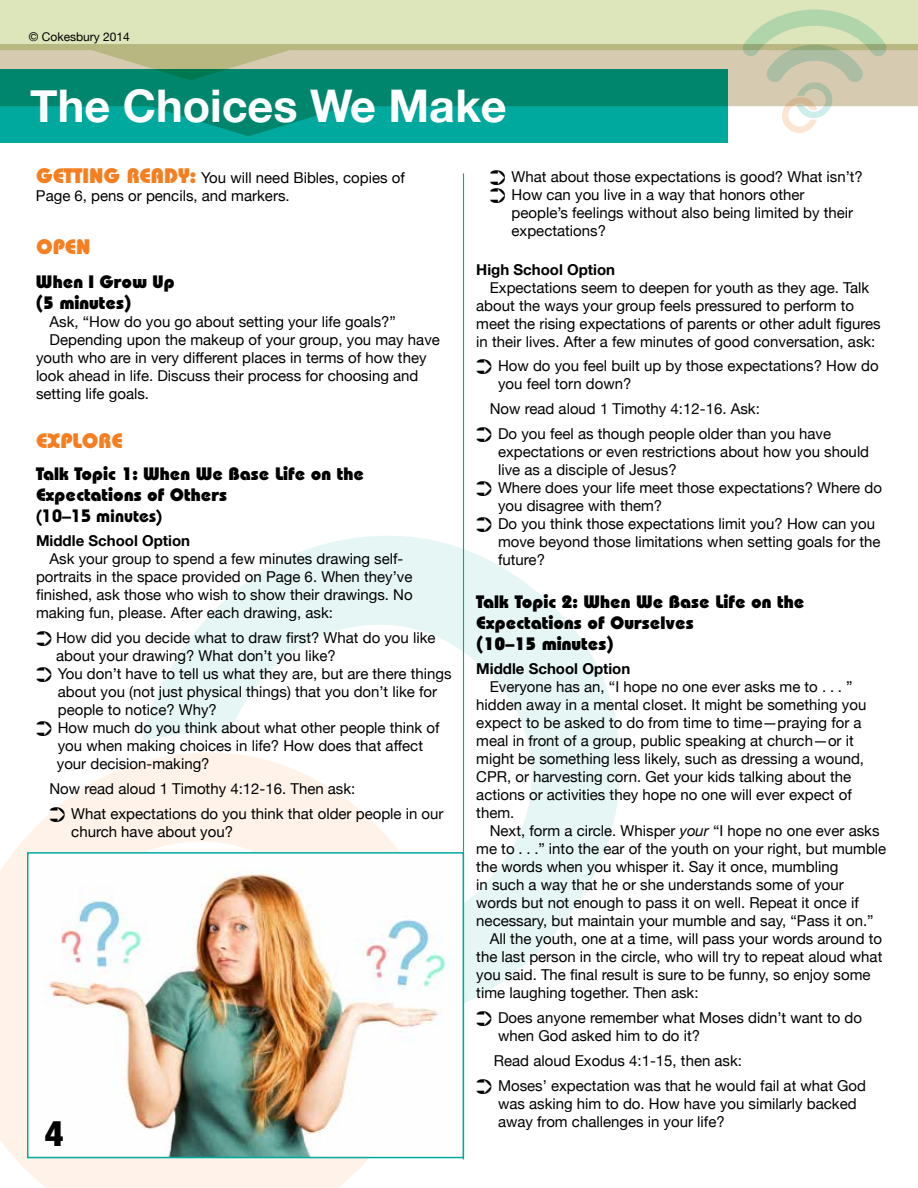
<style>
.page{position:relative;width:918px;height:1188px;background:#fff}
.page>*{position:absolute;margin:0;border:0;box-sizing:border-box;transform-origin:0 0}
.t1{font:700 45px "Helvetica Neue";color:#fff}
.t2{font:900 condensed 36px "Helvetica Neue";color:#000}
.t3{font:800 21px "Bauhaus Std";color:#f57e20}
.t4{font:800 18px/21px "Bauhaus Std";color:#000}
.t5{font:700 18px "Bauhaus Std";color:#000}
.t6{font:15px/18px "Helvetica Neue";color:#000}
.t7{font:700 15px "Helvetica Neue";color:#000}
.t8{font:12px "Helvetica Neue";color:#000}
.s1{font-family:"Bauhaus Std";font-weight:800;font-size:21px;color:#f57e20}
.s2{font-style:italic}
</style>
<div class="page">
<svg style="left:0;top:762px;width:436px;height:426px;fill:#fef2e9"></svg>
<svg style="left:142px;top:536px;width:478px;height:488px"></svg>
<svg style="left:728px;top:80px;width:190px;height:27px"></svg>
<svg style="left:0;top:0;width:918px;height:80px;background:#d6d8b0"></svg>
<svg style="left:743px;top:9px;width:144px;height:124px"></svg>
<hr style="left:463px;top:173px;width:1px;height:987px;background:#00a99d">
<img style="left:30px;top:855px;width:431px;height:300px">
<div style="left:27px;top:852px;width:437px;height:306px;border:2px solid #00a99d"></div>
<svg style="left:0;top:69px;width:728px;height:74px;background:#009581"></svg>
<p class="t8" style="left:29px;top:29px;width:102px">© Cokesbury 2014</p>
<h1 class="t1" style="left:30px;top:79px;width:478px">The Choices We Make</h1>
<p class="t6" style="left:36px;top:169px;width:370px"><span class="s1">GETTING READY:</span> You will need Bibles, copies of<br>Page 6, pens or pencils, and markers.</p>
<h3 class="t3" style="left:36px;top:234px;width:56px">OPEN</h3>
<p class="t4" style="left:36px;top:271px;width:140px">When I Grow Up (5 minutes)</p>
<p class="t6" style="left:50px;top:313px;width:348px">Ask, “How do you go about setting your life goals?”</p>
<p class="t6" style="left:50px;top:331px;width:392px">Depending upon the makeup of your group, you may have</p>
<p class="t6" style="left:36px;top:349px;width:392px">youth who are in very different places in terms of how they</p>
<p class="t6" style="left:36px;top:367px;width:384px">look ahead in life. Discuss their process for choosing and</p>
<p class="t6" style="left:36px;top:385px;width:115px">setting life goals.</p>
<h3 class="t3" style="left:36px;top:428px;width:88px">EXPLORE</h3>
<p class="t4" style="left:36px;top:463px;width:330px">Talk Topic 1: When We Base Life on the<br>Expectations of Others</p>
<p class="t5" style="left:36px;top:504px;width:128px">(10–15 minutes)</p>
<p class="t7" style="left:36px;top:532px;width:156px">Middle School Option</p>
<p class="t6" style="left:36px;top:550px;width:378px;text-indent:14px">Ask your group to spend a few minutes drawing self&shy;portraits in the space provided on Page 6. When they’ve finished, ask those who wish to show their drawings. No making fun, please. After each drawing, ask:</p>
<p class="t6" style="left:36px;top:629px;width:401px">➲ How did you decide what to draw first? What do you like</p>
<p class="t6" style="left:56px;top:647px;width:281px">about your drawing? What don’t you like?</p>
<p class="t6" style="left:36px;top:665px;width:417px">➲ You don’t have to tell us what they are, but are there things</p>
<p class="t6" style="left:58px;top:683px;width:381px">about you (not just physical things) that you don’t like for</p>
<p class="t6" style="left:58px;top:701px;width:161px">people to notice? Why?</p>
<p class="t6" style="left:36px;top:719px;width:405px">➲ How much do you think about what other people think of</p>
<p class="t6" style="left:58px;top:737px;width:367px">you when making choices in life? How does that affect</p>
<p class="t6" style="left:57px;top:755px;width:154px">your decision-making?</p>
<p class="t6" style="left:49px;top:776px;width:396px;line-height:24.8px">Now read aloud 1 Timothy 4:12-16. Then ask:<br>➲ What expectations do you think that older people in our</p>
<p class="t6" style="left:71px;top:822px;width:163px">church have about you?</p>
<h2 class="t2" style="left:45px;top:1111px;width:20px">4</h2>
<p class="t6" style="left:490px;top:168px;width:374px">➲ What about those expectations is good? What isn’t? ➲ How can you live in a way that honors other</p>
<p class="t6" style="left:512px;top:204px;width:343px">people’s feelings without also being limited by their expectations?</p>
<p class="t7" style="left:476px;top:260px;width:140px">High School Option</p>
<p class="t6" style="left:476px;top:278px;width:406px;text-indent:14px">Expectations seem to deepen for youth as they age. Talk about the ways your group feels pressured to perform to meet the rising expectations of parents or other adult figures in their lives. After a few minutes of good conversation, ask:</p>
<p class="t6" style="left:498px;top:357px;width:382px;text-indent:-22px">➲ How do you feel built up by those expectations? How do you feel torn down?</p>
<p class="t6" style="left:476px;top:396px;width:356px;line-height:24.8px;text-indent:13px">Now read aloud 1 Timothy 4:12-16. Ask:<br>➲ Do you feel as though people older than you have</p>
<p class="t6" style="left:498px;top:442px;width:373px">expectations or even restrictions about how you should</p>
<p class="t6" style="left:498px;top:460px;width:180px">live as a disciple of Jesus?</p>
<p class="t6" style="left:476px;top:478px;width:407px">➲ Where does your life meet those expectations? Where do</p>
<p class="t6" style="left:498px;top:496px;width:166px">you disagree with them?</p>
<p class="t6" style="left:476px;top:514px;width:400px">➲ Do you think those expectations limit you? How can you</p>
<p class="t6" style="left:498px;top:532px;width:384px">move beyond those limitations when setting goals for the</p>
<p class="t6" style="left:498px;top:550px;width:48px">future?</p>
<p class="t4" style="left:476px;top:591px;width:330px">Talk Topic 2: When We Base Life on the<br>Expectations of Ourselves<br>(10–15 minutes)</p>
<p class="t7" style="left:476px;top:660px;width:156px">Middle School Option</p>
<p class="t6" style="left:476px;top:678px;width:392px;text-indent:14px">Everyone has an, “I hope no one ever asks me to . . . ” hidden away in a mental closet. It might be something you expect to be asked to do from time to time—praying for a meal in front of a group, public speaking at church—or it might be something less likely, such as dressing a wound, CPR, or harvesting corn. Get your kids talking about the actions or activities they hope no one will ever expect of them.</p>
<p class="t6" style="left:490px;top:822px;width:391px">Next, form a circle. Whisper <span class="s2">your</span> “I hope no one ever asks</p>
<p class="t6" style="left:476px;top:840px;width:412px">me to . . .” into the ear of the youth on your right, but mumble</p>
<p class="t6" style="left:476px;top:858px;width:364px">the words when you whisper it. Say it once, mumbling</p>
<p class="t6" style="left:476px;top:876px;width:369px">in such a way that he or she understands some of your</p>
<p class="t6" style="left:476px;top:894px;width:384px">words but not enough to pass it on well. Repeat it once if</p>
<p class="t6" style="left:476px;top:912px;width:399px">necessary, but maintain your mumble and say, “Pass it on.”</p>
<p class="t6" style="left:490px;top:930px;width:394px">All the youth, one at a time, will pass your words around to</p>
<p class="t6" style="left:476px;top:948px;width:408px">the last person in the circle, who will try to repeat aloud what</p>
<p class="t6" style="left:476px;top:966px;width:396px">you said. The final result is sure to be funny, so enjoy some</p>
<p class="t6" style="left:476px;top:984px;width:224px">time laughing together. Then ask:</p>
<p class="t6" style="left:498px;top:1008px;width:365px;text-indent:-22px">➲ Does anyone remember what Moses didn’t want to do when God asked him to do it?</p>
<p class="t6" style="left:476px;top:1048px;width:391px;line-height:24.8px;text-indent:18px">Read aloud Exodus 4:1-15, then ask:<br>➲ Moses’ expectation was that he would fail at what God</p>
<p class="t6" style="left:498px;top:1094px;width:360px">was asking him to do. How have you similarly backed away from challenges in your life?</p>
</div>
